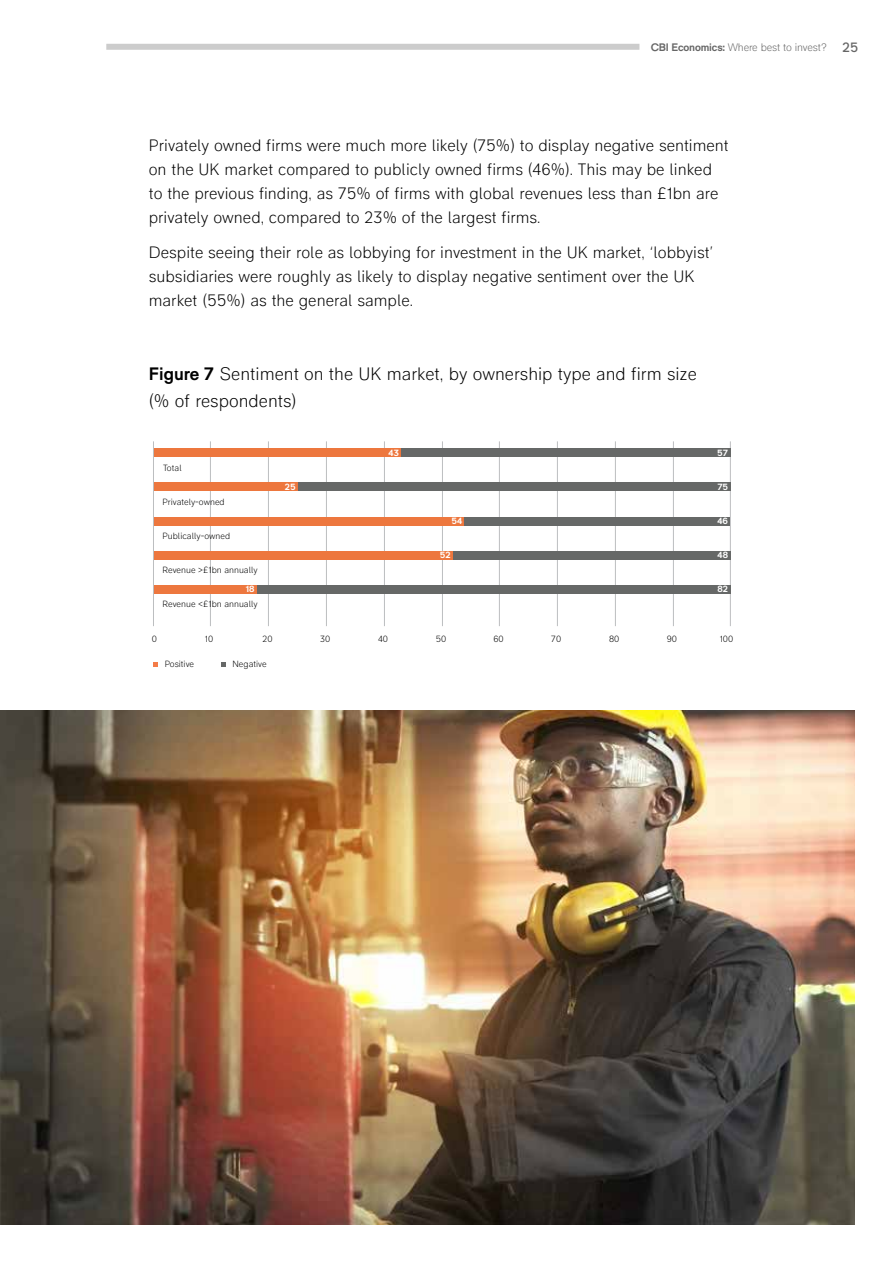
<style>
.page{position:relative;width:893px;height:1263px;background:#fff}
.page>*{position:absolute;margin:0;border:0;box-sizing:border-box;transform-origin:0 0}
.t1{font:300 18px/27px "RM Pro";color:#000}
.t2{font:300 16.5px/24px "RM Pro";color:#000}
.t3{font:300 10.8px "RM Pro";letter-spacing:-.015em;color:#666}
.t4{font:300 9px "RM Pro";color:#000}
.t5{font:700 9px "RM Pro";color:#fff}
.s1{font-weight:700}
.s2{font-weight:400;font-size:13.5px}
</style>
<div class="page">
<hr style="left:210px;top:441px;width:1px;height:185px;background:#bcbec0">
<hr style="left:268px;top:441px;width:1px;height:185px;background:#bcbec0">
<hr style="left:326px;top:441px;width:1px;height:185px;background:#bcbec0">
<hr style="left:384px;top:441px;width:1px;height:185px;background:#bcbec0">
<hr style="left:442px;top:441px;width:1px;height:185px;background:#bcbec0">
<hr style="left:499px;top:441px;width:1px;height:185px;background:#bcbec0">
<hr style="left:557px;top:441px;width:1px;height:185px;background:#bcbec0">
<hr style="left:615px;top:441px;width:1px;height:185px;background:#bcbec0">
<hr style="left:673px;top:441px;width:1px;height:185px;background:#bcbec0">
<hr style="left:730px;top:441px;width:1px;height:185px;background:#bcbec0">
<div style="left:153px;top:585px;width:104px;height:9px;background:#ed773e"></div>
<div style="left:257px;top:585px;width:473px;height:9px;background:#666867"></div>
<div style="left:153px;top:551px;width:300px;height:8px;background:#ed773e"></div>
<div style="left:453px;top:551px;width:277px;height:8px;background:#666867"></div>
<div style="left:153px;top:517px;width:312px;height:8px;background:#ed773e"></div>
<div style="left:465px;top:517px;width:265px;height:8px;background:#666867"></div>
<div style="left:153px;top:482px;width:145px;height:9px;background:#ed773e"></div>
<div style="left:298px;top:482px;width:432px;height:9px;background:#666867"></div>
<div style="left:153px;top:448px;width:248px;height:9px;background:#ed773e"></div>
<div style="left:401px;top:448px;width:329px;height:9px;background:#666867"></div>
<hr style="left:153px;top:441px;width:1px;height:185px;background:#bcbec0">
<svg style="left:153px;top:662px;width:5px;height:4px"></svg>
<svg style="left:221px;top:662px;width:5px;height:4px"></svg>
<img style="left:0;top:710px;width:854px;height:515px">
<div style="left:106px;top:44px;width:533px;height:6px;background:#ccc"></div>
<p class="t3" style="left:651px;top:41px;width:209px"><span class="s1">CBI Economics:</span> Where best to invest? <span class="s2">25</span></p>
<p class="t2" style="left:149px;top:134px;width:581px">Privately owned firms were much more likely (75%) to display negative sentiment on the UK market compared to publicly owned firms (46%). This may be linked to the previous finding, as 75% of firms with global revenues less than £1bn are privately owned, compared to 23% of the largest firms.</p>
<p class="t2" style="left:149px;top:241px;width:566px">Despite seeing their role as lobbying for investment in the UK market, ‘lobbyist’ subsidiaries were roughly as likely to display negative sentiment over the UK market (55%) as the general sample.</p>
<p class="t1" style="left:149px;top:360px;width:550px"><span class="s1">Figure 7</span> Sentiment on the UK market, by ownership type and firm size (% of respondents)</p>
<p class="t4" style="left:163px;top:462px;width:20px">Total</p>
<p class="t4" style="left:163px;top:497px;width:64px">Privately-owned</p>
<p class="t4" style="left:163px;top:531px;width:69px">Publically-owned</p>
<p class="t4" style="left:163px;top:565px;width:97px">Revenue &gt;£1bn annually</p>
<p class="t4" style="left:163px;top:599px;width:97px">Revenue &lt;£1bn annually</p>
<p class="t5" style="left:246px;top:584px;width:10px">18</p>
<p class="t5" style="left:285px;top:481px;width:12px">25</p>
<p class="t5" style="left:388px;top:447px;width:12px">43</p>
<p class="t5" style="left:452px;top:516px;width:12px">54</p>
<p class="t5" style="left:440px;top:550px;width:12px">52</p>
<p class="t5" style="left:717px;top:447px;width:12px">57</p>
<p class="t5" style="left:718px;top:481px;width:12px">75</p>
<p class="t5" style="left:717px;top:516px;width:12px">46</p>
<p class="t5" style="left:718px;top:550px;width:12px">48</p>
<p class="t5" style="left:717px;top:584px;width:12px">82</p>
<p class="t4" style="left:152px;top:633px;width:7px">0</p>
<p class="t4" style="left:205px;top:633px;width:10px">10</p>
<p class="t4" style="left:263px;top:633px;width:12px">20</p>
<p class="t4" style="left:320px;top:633px;width:12px">30</p>
<p class="t4" style="left:378px;top:633px;width:12px">40</p>
<p class="t4" style="left:436px;top:633px;width:12px">50</p>
<p class="t4" style="left:493px;top:633px;width:12px">60</p>
<p class="t4" style="left:551px;top:633px;width:11px">70</p>
<p class="t4" style="left:609px;top:633px;width:12px">80</p>
<p class="t4" style="left:667px;top:633px;width:12px">90</p>
<p class="t4" style="left:720px;top:633px;width:15px">100</p>
<p class="t4" style="left:165px;top:659px;width:31px">Positive</p>
<p class="t4" style="left:232px;top:659px;width:36px">Negative</p>
</div>
